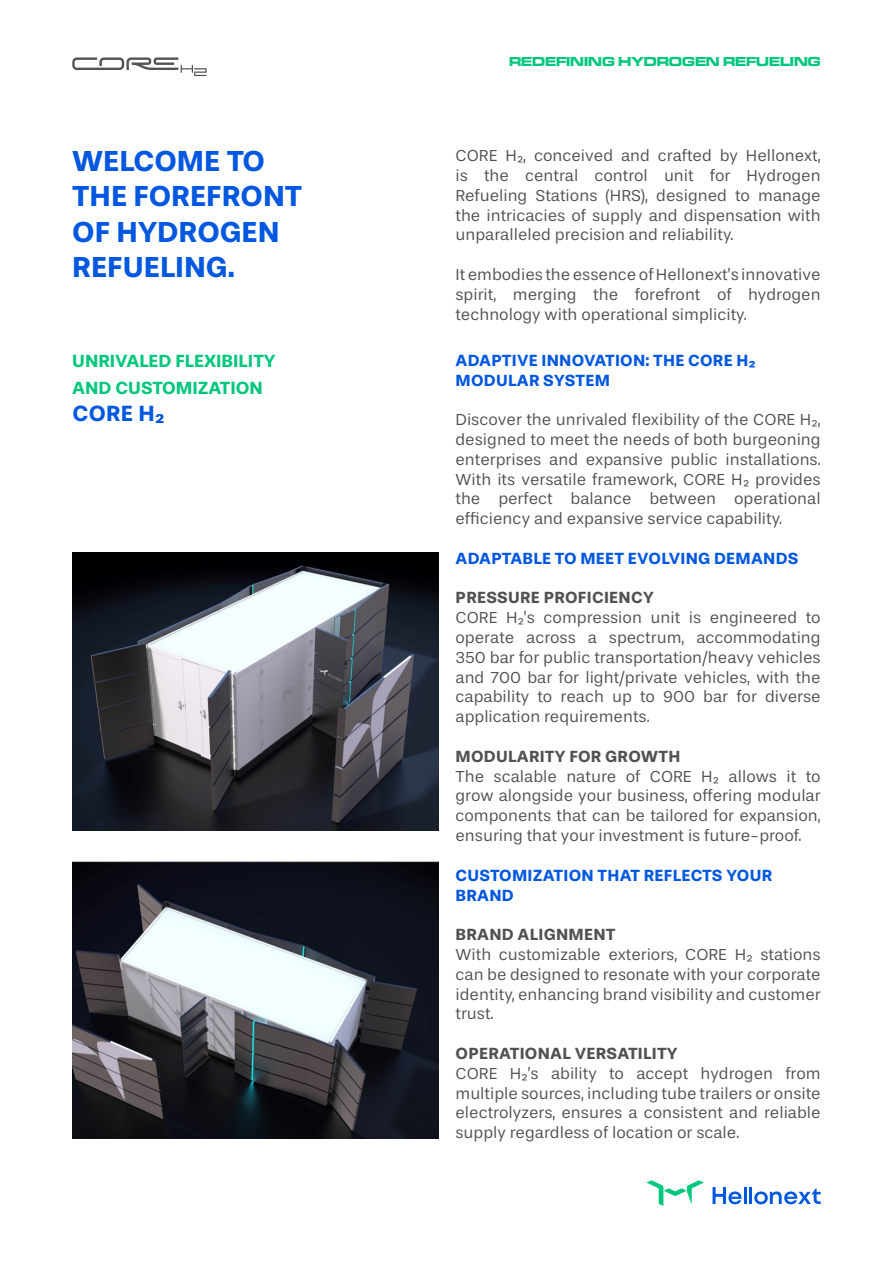
<style>
.page{position:relative;width:893px;height:1263px;background:#fff}
.page>*{position:absolute;margin:0;border:0;box-sizing:border-box;transform-origin:0 0}
.t1{font:700 29.55px/35.4px "Stevie Sans";color:#0057e0}
.t2{font:700 22.5px "Stevie Sans";letter-spacing:.015em;color:#0057e0}
.t3{font:700 18px/27px "Stevie Sans";color:#00c77c}
.t4{font:16.5px/19.8px "Stevie Sans";color:#515153;text-align:justify}
.t5{font:700 16.5px/19.8px "Stevie Sans";letter-spacing:.015em;color:#0057e0}
.t6{font:700 16.5px "Stevie Sans";letter-spacing:.015em;color:#515153}
.t7{font:13.5px "Microgramma D Bold Exte";color:#00c77c}
</style>
<div class="page">
<svg style="left:713px;top:1187px;width:33px;height:17px"></svg>
<hr style="left:749px;top:1187px;width:3px;height:17px;background:#0057e0">
<svg style="left:754px;top:1189px;width:67px;height:15px"></svg>
<svg style="left:647px;top:1180px;width:57px;height:26px"></svg>
<svg style="left:72px;top:57px;width:135px;height:19px"></svg>
<img style="left:72px;top:553px;width:366px;height:277px">
<img style="left:72px;top:861px;width:366px;height:277px">
<h1 class="t1" style="left:72px;top:143px;width:231px">WELCOME TO<br>THE FOREFRONT<br>OF HYDROGEN<br>REFUELING.</h1>
<p class="t3" style="left:72px;top:347px;width:205px">UNRIVALED FLEXIBILITY<br>AND CUSTOMIZATION</p>
<h2 class="t2" style="left:72px;top:400px;width:94px">CORE H2</h2>
<p class="t7" style="left:509px;top:53px;width:313px">REDEFINING HYDROGEN REFUELING</p>
<p class="t4" style="left:455px;top:146px;width:367px">CORE H2, conceived and crafted by Hellonext, is the central control unit for Hydrogen Refueling Stations (HRS), designed to manage the intricacies of supply and dispensation with unparalleled precision and reliability.</p>
<p class="t4" style="left:455px;top:265px;width:367px">It embodies the essence of Hellonext’s innovative spirit, merging the forefront of hydrogen technology with operational simplicity.</p>
<p class="t5" style="left:456px;top:350px;width:302px">ADAPTIVE INNOVATION: THE CORE H2<br>MODULAR SYSTEM</p>
<p class="t4" style="left:455px;top:410px;width:367px">Discover the unrivaled flexibility of the CORE H2, designed to meet the needs of both burgeoning enterprises and expansive public installations.<br>With its versatile framework, CORE H2 provides the perfect balance between operational efficiency and expansive service capability.</p>
<p class="t5" style="left:456px;top:548px;width:344px">ADAPTABLE TO MEET EVOLVING DEMANDS</p>
<p class="t6" style="left:456px;top:588px;width:200px">PRESSURE PROFICIENCY</p>
<p class="t4" style="left:455px;top:608px;width:367px">CORE H2’s compression unit is engineered to operate across a spectrum, accommodating 350 bar for public transportation/heavy vehicles and 700 bar for light/private vehicles, with the capability to reach up to 900 bar for diverse application requirements.</p>
<p class="t6" style="left:456px;top:746px;width:226px">MODULARITY FOR GROWTH</p>
<p class="t4" style="left:455px;top:766px;width:367px">The scalable nature of CORE H2 allows it to grow alongside your business, offering modular components that can be tailored for expansion, ensuring that your investment is future-proof.</p>
<p class="t5" style="left:456px;top:865px;width:318px">CUSTOMIZATION THAT REFLECTS YOUR<br>BRAND</p>
<p class="t6" style="left:456px;top:924px;width:161px">BRAND ALIGNMENT</p>
<p class="t4" style="left:455px;top:944px;width:367px">With customizable exteriors, CORE H2 stations can be designed to resonate with your corporate identity, enhancing brand visibility and customer trust.</p>
<p class="t6" style="left:456px;top:1043px;width:224px">OPERATIONAL VERSATILITY</p>
<p class="t4" style="left:455px;top:1063px;width:367px">CORE H2’s ability to accept hydrogen from multiple sources, including tube trailers or onsite electrolyzers, ensures a consistent and reliable supply regardless of location or scale.</p>
</div>
